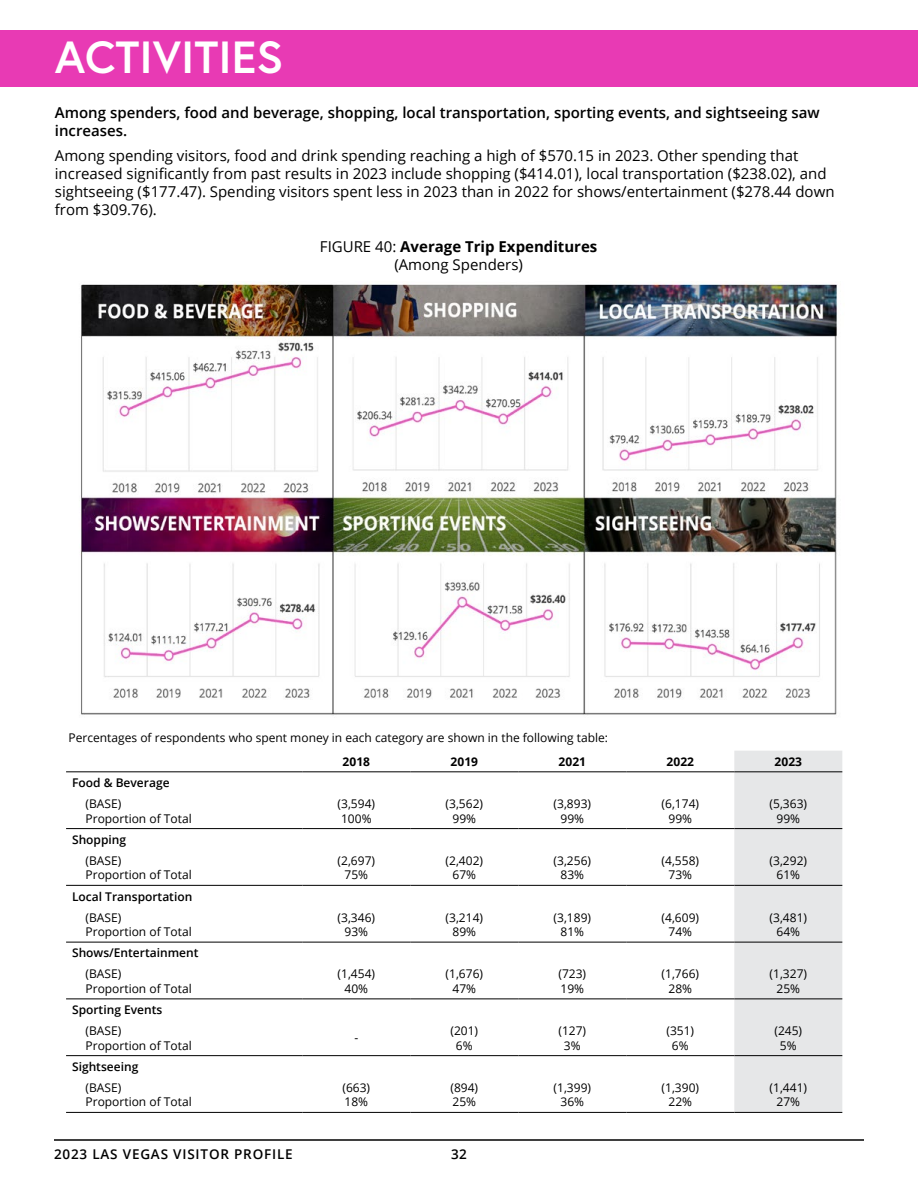
<style>
.page{position:relative;width:918px;height:1188px;background:#fff}
.page>*{position:absolute;margin:0;border:0;box-sizing:border-box;transform-origin:0 0}
.t1{font:700 45px "Europa";color:#fff}
.t2{font:15px/18px "Open Sans";color:#000}
.t3{font:600 15px/18px "Open Sans";color:#000}
.t4{font:600 13.5px "Open Sans";letter-spacing:.06em;color:#000}
.t5{font:12px/14.4px "Open Sans";color:#000;text-align:center}
.t6{font:600 12px "Open Sans";color:#000}
.t7{font:700 12px "Open Sans";color:#000}
.s1{font-weight:700}
</style>
<div class="page">
<hr style="left:54px;top:1139px;width:810px;height:2px;background:#000">
<div style="left:0;top:30px;width:918px;height:56px;background:#e83ab4"></div>
<img style="left:80px;top:282px;width:758px;height:433px">
<div style="left:734px;top:751px;width:108px;height:361px;background:#e6e7e8"></div>
<hr style="left:66px;top:828px;width:236px;height:1px;background:#000">
<hr style="left:302px;top:828px;width:108px;height:1px;background:#000">
<hr style="left:410px;top:828px;width:108px;height:1px;background:#000">
<hr style="left:518px;top:828px;width:108px;height:1px;background:#000">
<hr style="left:626px;top:828px;width:108px;height:1px;background:#000">
<hr style="left:734px;top:828px;width:108px;height:1px;background:#000">
<hr style="left:302px;top:885px;width:108px;height:1px;background:#000">
<hr style="left:410px;top:885px;width:108px;height:1px;background:#000">
<hr style="left:518px;top:885px;width:108px;height:1px;background:#000">
<hr style="left:626px;top:885px;width:108px;height:1px;background:#000">
<hr style="left:734px;top:885px;width:108px;height:1px;background:#000">
<hr style="left:302px;top:942px;width:108px;height:1px;background:#000">
<hr style="left:410px;top:942px;width:108px;height:1px;background:#000">
<hr style="left:518px;top:942px;width:108px;height:1px;background:#000">
<hr style="left:626px;top:942px;width:108px;height:1px;background:#000">
<hr style="left:734px;top:942px;width:108px;height:1px;background:#000">
<hr style="left:302px;top:999px;width:108px;height:1px;background:#000">
<hr style="left:410px;top:999px;width:108px;height:1px;background:#000">
<hr style="left:518px;top:999px;width:108px;height:1px;background:#000">
<hr style="left:626px;top:999px;width:108px;height:1px;background:#000">
<hr style="left:734px;top:999px;width:108px;height:1px;background:#000">
<hr style="left:302px;top:1055px;width:108px;height:1px;background:#000">
<hr style="left:410px;top:1055px;width:108px;height:1px;background:#000">
<hr style="left:518px;top:1055px;width:108px;height:1px;background:#000">
<hr style="left:626px;top:1055px;width:108px;height:1px;background:#000">
<hr style="left:734px;top:1055px;width:108px;height:1px;background:#000">
<hr style="left:302px;top:1112px;width:108px;height:1px;background:#000">
<hr style="left:410px;top:1112px;width:108px;height:1px;background:#000">
<hr style="left:518px;top:1112px;width:108px;height:1px;background:#000">
<hr style="left:626px;top:1112px;width:108px;height:1px;background:#000">
<hr style="left:734px;top:1112px;width:108px;height:1px;background:#000">
<hr style="left:66px;top:885px;width:236px;height:1px;background:#000">
<hr style="left:66px;top:942px;width:236px;height:1px;background:#000">
<hr style="left:66px;top:999px;width:236px;height:1px;background:#000">
<hr style="left:66px;top:1055px;width:236px;height:1px;background:#000">
<hr style="left:66px;top:1112px;width:236px;height:1px;background:#000">
<hr style="left:66px;top:771px;width:236px;height:1px;background:#000">
<hr style="left:302px;top:771px;width:108px;height:1px;background:#000">
<hr style="left:410px;top:771px;width:108px;height:1px;background:#000">
<hr style="left:518px;top:771px;width:108px;height:1px;background:#000">
<hr style="left:626px;top:771px;width:108px;height:1px;background:#000">
<hr style="left:734px;top:771px;width:108px;height:1px;background:#000">
<h1 class="t1" style="left:55px;top:27px;width:230px">ACTIVITIES</h1>
<p class="t3" style="left:55px;top:103px;width:766px">Among spenders, food and beverage, shopping, local transportation, sporting events, and sightseeing saw increases.</p>
<p class="t2" style="left:55px;top:146px;width:781px">Among spending visitors, food and drink spending reaching a high of $570.15 in 2023. Other spending that increased significantly from past results in 2023 include shopping ($414.01), local transportation ($238.02), and sightseeing ($177.47). Spending visitors spent less in 2023 than in 2022 for shows/entertainment ($278.44 down from $309.76).</p>
<p class="t2" style="left:320px;top:237px;width:279px;text-align:center">FIGURE 40: <span class="s1">Average Trip Expenditures </span>(Among Spenders)</p>
<p class="t5" style="left:69px;top:730px;width:541px">Percentages of respondents who spent money in each category are shown in the following table:</p>
<p class="t7" style="left:343px;top:753px;width:29px">2018</p>
<p class="t7" style="left:451px;top:753px;width:29px">2019</p>
<p class="t7" style="left:559px;top:753px;width:29px">2021</p>
<p class="t7" style="left:667px;top:753px;width:29px">2022</p>
<p class="t7" style="left:775px;top:753px;width:29px">2023</p>
<p class="t6" style="left:72px;top:774px;width:99px">Food &amp; Beverage</p>
<p class="t5" style="left:86px;top:796px;width:108px;text-align:left">(BASE)<br>Proportion of Total</p>
<p class="t5" style="left:338px;top:796px;width:39px;text-align:left">(3,594)<br>100%</p>
<p class="t5" style="left:446px;top:796px;width:39px">(3,562)<br>99%</p>
<p class="t5" style="left:554px;top:796px;width:39px">(3,893)<br>99%</p>
<p class="t5" style="left:662px;top:796px;width:39px">(6,174)<br>99%</p>
<p class="t5" style="left:770px;top:796px;width:39px">(5,363)<br>99%</p>
<p class="t6" style="left:72px;top:831px;width:56px">Shopping</p>
<p class="t5" style="left:86px;top:853px;width:108px;text-align:left">(BASE)<br>Proportion of Total</p>
<p class="t5" style="left:338px;top:853px;width:39px">(2,697)<br>75%</p>
<p class="t5" style="left:446px;top:853px;width:39px">(2,402)<br>67%</p>
<p class="t5" style="left:554px;top:853px;width:39px">(3,256)<br>83%</p>
<p class="t5" style="left:662px;top:853px;width:39px">(4,558)<br>73%</p>
<p class="t5" style="left:770px;top:853px;width:39px">(3,292)<br>61%</p>
<p class="t6" style="left:72px;top:888px;width:122px">Local Transportation</p>
<p class="t5" style="left:86px;top:910px;width:108px;text-align:left">(BASE)<br>Proportion of Total</p>
<p class="t5" style="left:338px;top:910px;width:39px">(3,346)<br>93%</p>
<p class="t5" style="left:446px;top:910px;width:39px">(3,214)<br>89%</p>
<p class="t5" style="left:554px;top:910px;width:39px">(3,189)<br>81%</p>
<p class="t5" style="left:662px;top:910px;width:39px">(4,609)<br>74%</p>
<p class="t5" style="left:770px;top:910px;width:39px">(3,481)<br>64%</p>
<p class="t6" style="left:72px;top:945px;width:128px">Shows/Entertainment</p>
<p class="t5" style="left:86px;top:967px;width:108px;text-align:left">(BASE)<br>Proportion of Total</p>
<p class="t5" style="left:338px;top:967px;width:39px">(1,454)<br>40%</p>
<p class="t5" style="left:446px;top:967px;width:39px">(1,676)<br>47%</p>
<p class="t5" style="left:558px;top:967px;width:29px;text-align:left">(723)<br>19%</p>
<p class="t5" style="left:662px;top:967px;width:39px">(1,766)<br>28%</p>
<p class="t5" style="left:770px;top:967px;width:39px">(1,327)<br>25%</p>
<p class="t6" style="left:72px;top:1001px;width:92px">Sporting Events</p>
<p class="t5" style="left:86px;top:1023px;width:108px;text-align:left">(BASE)<br>Proportion of Total</p>
<p class="t5" style="left:450px;top:1023px;width:29px">(201)<br>6%</p>
<p class="t5" style="left:558px;top:1023px;width:29px">(127)<br>3%</p>
<p class="t5" style="left:666px;top:1023px;width:29px">(351)<br>6%</p>
<p class="t5" style="left:774px;top:1023px;width:29px">(245)<br>5%</p>
<p class="t5" style="left:354px;top:1031px;width:5px">-</p>
<p class="t6" style="left:72px;top:1058px;width:68px">Sightseeing</p>
<p class="t5" style="left:86px;top:1080px;width:108px;text-align:left">(BASE)<br>Proportion of Total</p>
<p class="t5" style="left:342px;top:1080px;width:29px;text-align:left">(663)<br>18%</p>
<p class="t5" style="left:450px;top:1080px;width:29px;text-align:left">(894)<br>25%</p>
<p class="t5" style="left:554px;top:1080px;width:39px">(1,399)<br>36%</p>
<p class="t5" style="left:662px;top:1080px;width:39px">(1,390)<br>22%</p>
<p class="t5" style="left:770px;top:1080px;width:39px">(1,441)<br>27%</p>
<p class="t4" style="left:54px;top:1145px;width:240px">2023 LAS VEGAS VISITOR PROFILE</p>
<p class="t4" style="left:451px;top:1145px;width:17px">32</p>
</div>
